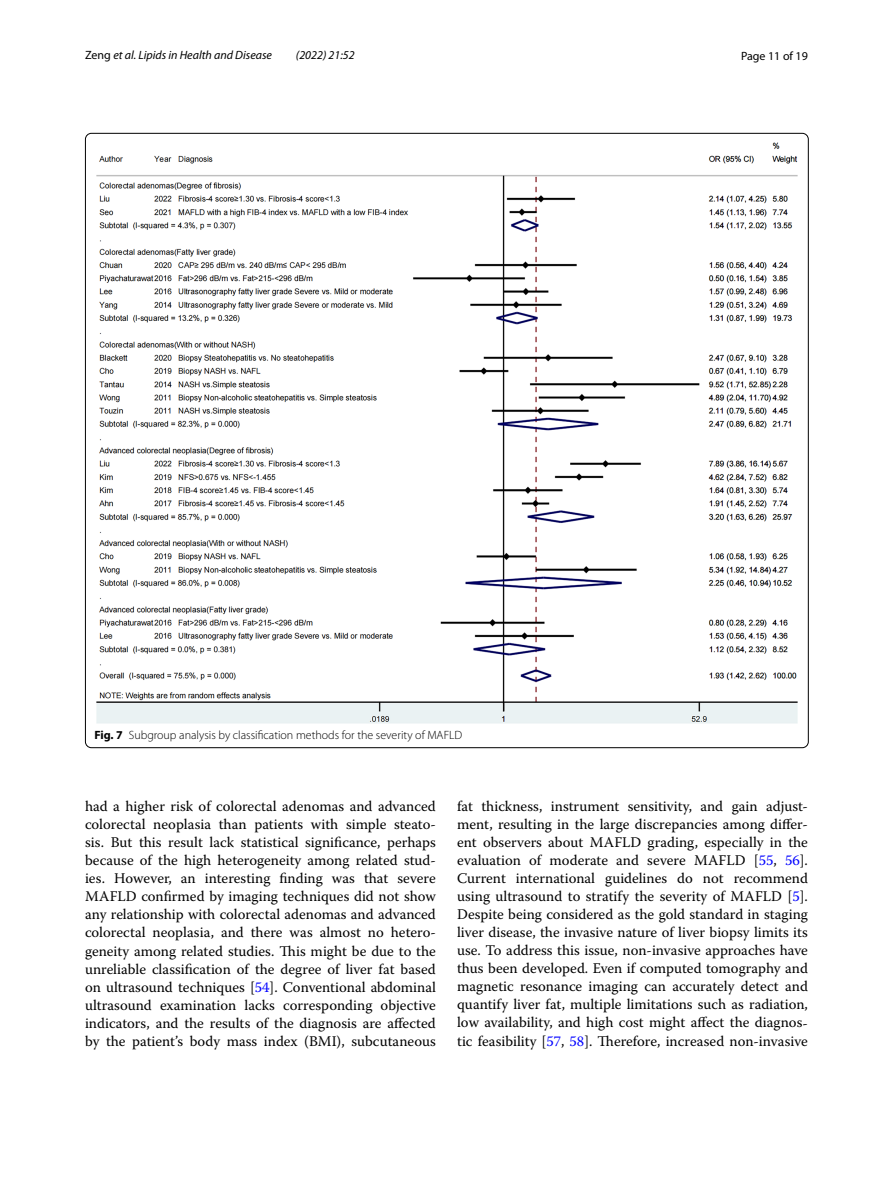
<style>
.page{position:relative;width:893px;height:1187px;background:#fff}
.page>*{position:absolute;margin:0;border:0;box-sizing:border-box;transform-origin:0 0}
.t1{font:14.7px/18px "Warnock Pro";color:#000;text-align:justify}
.t2{font:300 12px "Myriad Pro";color:#000}
.t3{font:italic 12px "Myriad Pro";color:#000}
.t4{font:12px "Myriad Pro";color:#000}
.s1{font-style:normal}
.s2{font-weight:700}
.s3{color:#00f}
</style>
<div class="page">
<img style="left:97px;top:142px;width:700px;height:581px">
<p class="t3" style="left:85px;top:48px;width:188px"><span class="s1">Zeng</span> et al. Lipids in Health and Disease</p>
<p class="t3" style="left:296px;top:48px;width:60px">(2022) 21:52</p>
<p class="t4" style="left:741px;top:48px;width:68px">Page 11 of 19</p>
<p class="t2" style="left:94px;top:727px;width:369px"><span class="s2">Fig. 7</span> Subgroup analysis by classification methods for the severity of MAFLD</p>
<p class="t1" style="left:85px;top:797px;width:352px">had a higher risk of colorectal adenomas and advanced colorectal neoplasia than patients with simple steato&shy;sis. But this result lack statistical significance, perhaps because of the high heterogeneity among related stud&shy;ies. However, an interesting finding was that severe MAFLD confirmed by imaging techniques did not show any relationship with colorectal adenomas and advanced colorectal neoplasia, and there was almost no hetero&shy;geneity among related studies. This might be due to the unreliable classification of the degree of liver fat based on ultrasound techniques [<span class="s3">54</span>]. Conventional abdominal ultrasound examination lacks corresponding objective indicators, and the results of the diagnosis are affected by the patient’s body mass index (BMI), subcutaneous</p>
<p class="t1" style="left:457px;top:797px;width:352px">fat thickness, instrument sensitivity, and gain adjust&shy;ment, resulting in the large discrepancies among differ&shy;ent observers about MAFLD grading, especially in the evaluation of moderate and severe MAFLD [<span class="s3">55</span>, <span class="s3">56</span>].<br>Current international guidelines do not recommend using ultrasound to stratify the severity of MAFLD [<span class="s3">5</span>].<br>Despite being considered as the gold standard in staging liver disease, the invasive nature of liver biopsy limits its use. To address this issue, non-invasive approaches have thus been developed. Even if computed tomography and magnetic resonance imaging can accurately detect and quantify liver fat, multiple limitations such as radiation, low availability, and high cost might affect the diagnos&shy;tic feasibility [<span class="s3">57</span>, <span class="s3">58</span>]. Therefore, increased non-invasive</p>
</div>
